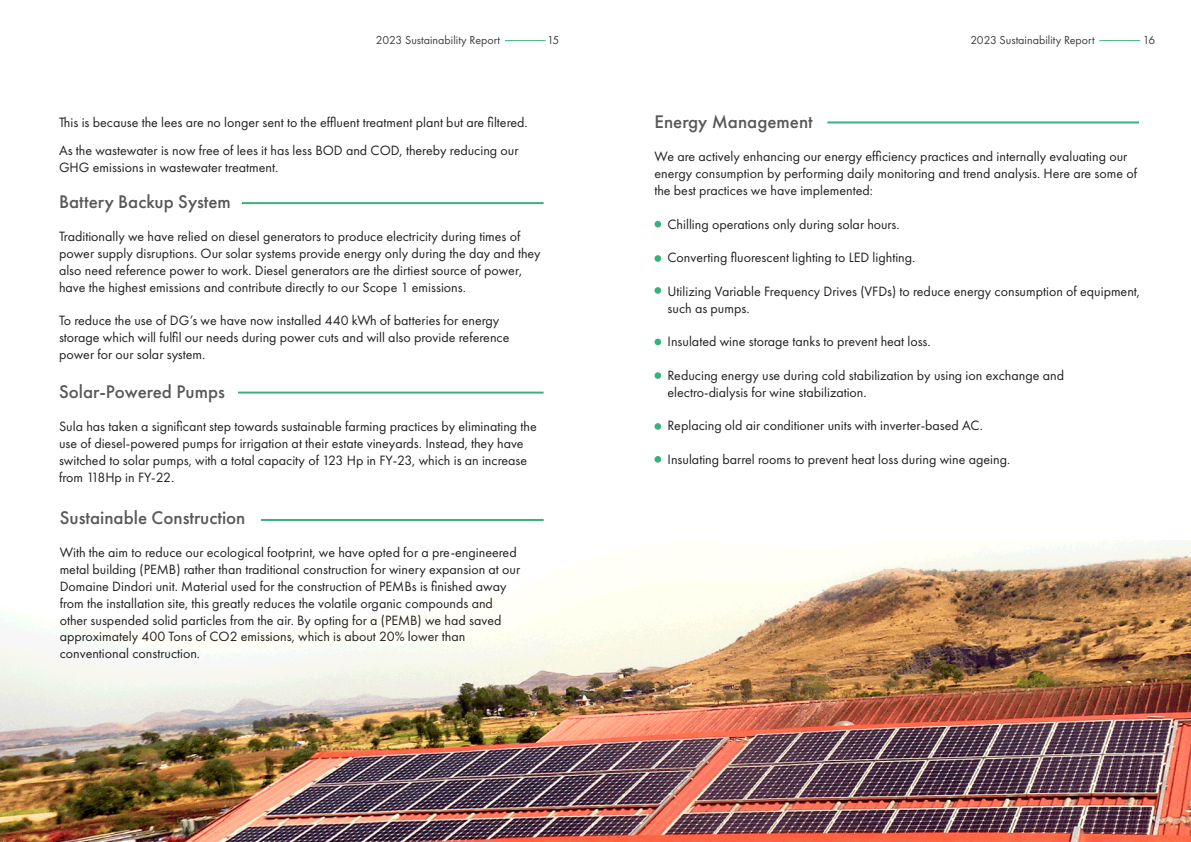
<style>
.page{position:relative;width:1191px;height:842px;background:#fff}
.page>*{position:absolute;margin:0;border:0;box-sizing:border-box;transform-origin:0 0}
.t1{font:500 19px "Futura PT";color:#57585a}
.t2{font:14px/16.8px "Futura PT";color:#231f20}
.t3{font:12px "Futura PT";color:#3e3e3f}
</style>
<div class="page">
<img style="left:0;top:423px;width:1191px;height:419px">
<hr style="left:505px;top:40px;width:41px;height:1px;background:#35b37d">
<hr style="left:242px;top:202px;width:301px;height:2px;background:#35b37d">
<hr style="left:238px;top:392px;width:305px;height:2px;background:#35b37d">
<hr style="left:827px;top:121px;width:312px;height:2px;background:#35b37d">
<hr style="left:261px;top:519px;width:282px;height:2px;background:#35b37d">
<div style="left:654px;top:221px;width:7px;height:6px;background:#35b37d;border-radius:50%"></div>
<div style="left:654px;top:255px;width:7px;height:7px;background:#35b37d;border-radius:50%"></div>
<div style="left:654px;top:287px;width:7px;height:7px;background:#35b37d;border-radius:50%"></div>
<div style="left:654px;top:339px;width:7px;height:6px;background:#35b37d;border-radius:50%"></div>
<div style="left:654px;top:372px;width:7px;height:7px;background:#35b37d;border-radius:50%"></div>
<div style="left:654px;top:423px;width:7px;height:7px;background:#35b37d;border-radius:50%"></div>
<div style="left:654px;top:456px;width:7px;height:7px;background:#35b37d;border-radius:50%"></div>
<hr style="left:1099px;top:40px;width:41px;height:1px;background:#35b37d">
<p class="t3" style="left:376px;top:33px;width:126px">2023 Sustainability Report</p>
<p class="t3" style="left:547px;top:33px;width:14px">15</p>
<p class="t2" style="left:59px;top:114px;width:470px">This is because the lees are no longer sent to the effluent treatment plant but are filtered.</p>
<p class="t2" style="left:59px;top:142px;width:461px">As the wastewater is now free of lees it has less BOD and COD, thereby reducing our<br>GHG emissions in wastewater treatment.</p>
<p class="t1" style="left:59px;top:190px;width:173px">Battery Backup System</p>
<p class="t2" style="left:59px;top:228px;width:483px">Traditionally we have relied on diesel generators to produce electricity during times of power supply disruptions. Our solar systems provide energy only during the day and they</p>
<p class="t2" style="left:59px;top:262px;width:465px">also need reference power to work. Diesel generators are the dirtiest source of power, have the highest emissions and contribute directly to our Scope 1 emissions.</p>
<p class="t2" style="left:59px;top:312px;width:452px">To reduce the use of DG’s we have now installed 440 kWh of batteries for energy storage which will fulfil our needs during power cuts and will also provide reference power for our solar system.</p>
<p class="t1" style="left:59px;top:380px;width:167px">Solar-Powered Pumps</p>
<p class="t2" style="left:59px;top:418px;width:479px">Sula has taken a significant step towards sustainable farming practices by eliminating the use of diesel-powered pumps for irrigation at their estate vineyards. Instead, they have switched to solar pumps, with a total capacity of 123 Hp in FY-23, which is an increase from 118Hp in FY-22.</p>
<p class="t1" style="left:60px;top:506px;width:187px">Sustainable Construction</p>
<p class="t2" style="left:60px;top:544px;width:462px">With the aim to reduce our ecological footprint, we have opted for a pre-engineered metal building (PEMB) rather than traditional construction for winery expansion at our Domaine Dindori unit. Material used for the construction of PEMBs is finished away from the installation site, this greatly reduces the volatile organic compounds and other suspended solid particles from the air. By opting for a (PEMB) we had saved approximately 400 Tons of CO2 emissions, which is about 20% lower than</p>
<p class="t2" style="left:60px;top:645px;width:142px">conventional construction.</p>
<p class="t3" style="left:970px;top:33px;width:126px">2023 Sustainability Report</p>
<p class="t3" style="left:1142px;top:33px;width:14px">16</p>
<p class="t1" style="left:654px;top:110px;width:160px">Energy Management</p>
<p class="t2" style="left:654px;top:148px;width:484px">We are actively enhancing our energy efficiency practices and internally evaluating our energy consumption by performing daily monitoring and trend analysis. Here are some of the best practices we have implemented:</p>
<p class="t2" style="left:667px;top:215px;width:234px">Chilling operations only during solar hours.</p>
<p class="t2" style="left:667px;top:249px;width:249px">Converting fluorescent lighting to LED lighting.</p>
<p class="t2" style="left:667px;top:283px;width:474px">Utilizing Variable Frequency Drives (VFDs) to reduce energy consumption of equipment,</p>
<p class="t2" style="left:667px;top:299px;width:83px">such as pumps.</p>
<p class="t2" style="left:667px;top:333px;width:265px">Insulated wine storage tanks to prevent heat loss.</p>
<p class="t2" style="left:667px;top:367px;width:398px">Reducing energy use during cold stabilization by using ion exchange and</p>
<p class="t2" style="left:667px;top:383px;width:201px">electro-dialysis for wine stabilization.</p>
<p class="t2" style="left:667px;top:417px;width:317px">Replacing old air conditioner units with inverter-based AC.</p>
<p class="t2" style="left:654px;top:451px;width:357px">➢ Insulating barrel rooms to prevent heat loss during wine ageing.</p>
</div>
